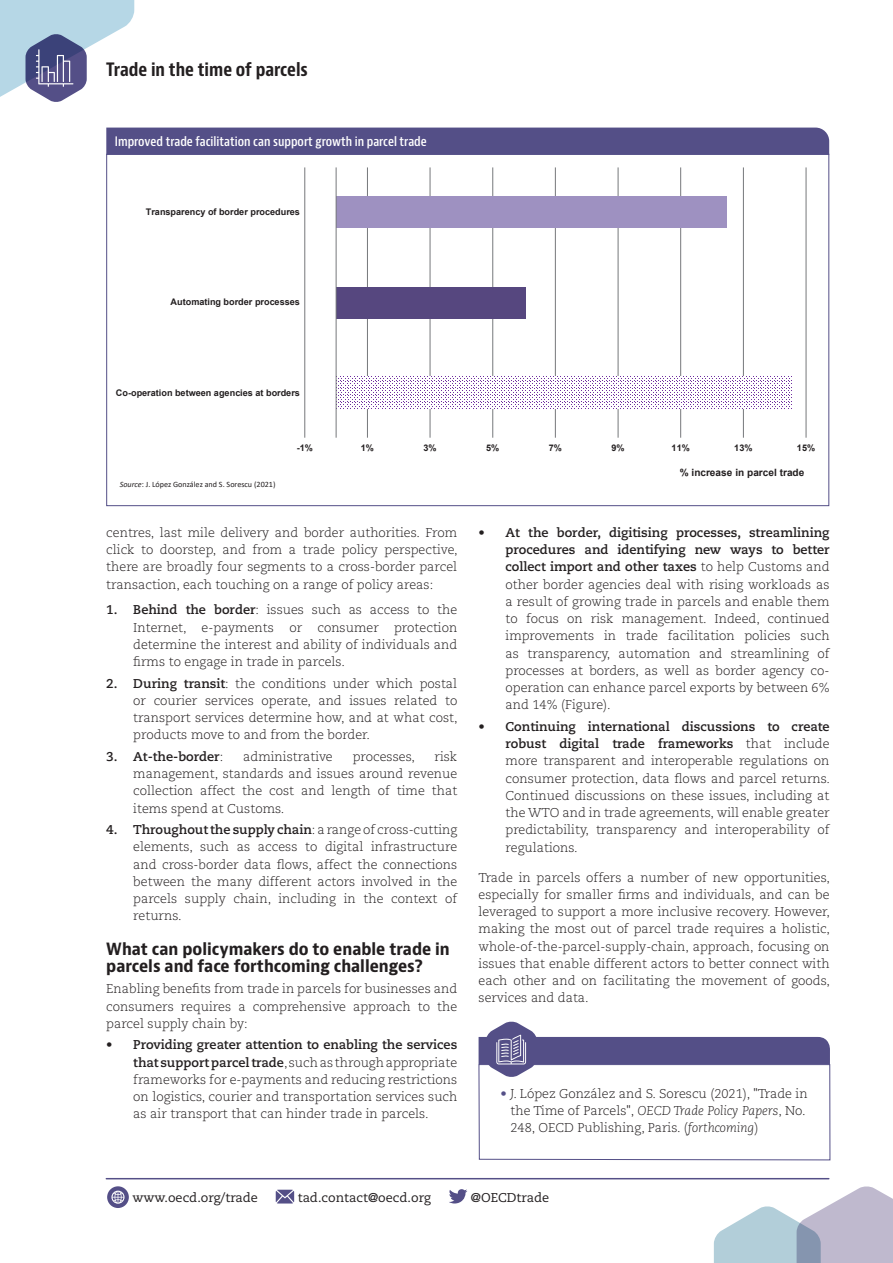
<style>
.page{position:relative;width:893px;height:1263px;background:#fff}
.page>*{position:absolute;margin:0;border:0;box-sizing:border-box;transform-origin:0 0}
.top_title{font:700 condensed 18px "Bernini Sans";color:#231f20}
.body_text{font:700 condensed 16.5px/17.2px "Bernini Sans";color:#231f20}
.body_text-2{font:300 12.75px/17.2px "Caecilia LT Std";color:#231f20;text-align:justify}
.Library_liste{font:300 12.75px/17.2px "Caecilia LT Std";color:#231f20}
.courant{font:600 condensed 12.75px "Bernini Sans";color:#fff}
.t1{font:12.75px "Caecilia LT Std";color:#231f20}
.t2{font:700 12.75px "Caecilia LT Std";color:#231f20}
.t3{font:700 10.05px "Arial";color:#231f20}
.t4{font:700 9.15px "Arial";color:#231f20}
.t5{font:8.1px "Calibri";letter-spacing:-.005em;color:#231f20}
.s1{font-style:italic}
.s2{font-weight:700}
.s3{font-weight:300}
.s4{font-weight:700;color:#544f87}
</style>
<div class="page">
<svg style="left:107px;top:1186px;width:22px;height:22px"></svg>
<svg style="left:276px;top:1190px;width:18px;height:13px"></svg>
<svg style="left:449px;top:1189px;width:18px;height:14px"></svg>
<hr style="left:106px;top:1178px;width:723px;height:1px;background:#544f87">
<svg style="left:714px;top:1186px;width:179px;height:77px"></svg>
<svg style="left:0;top:0;width:134px;height:102px"></svg>
<hr style="left:304px;top:167px;width:1px;height:271px;background:#76787b">
<hr style="left:367px;top:167px;width:1px;height:271px;background:#76787b">
<hr style="left:430px;top:167px;width:1px;height:271px;background:#76787b">
<hr style="left:492px;top:167px;width:1px;height:271px;background:#76787b">
<hr style="left:555px;top:167px;width:1px;height:271px;background:#76787b">
<hr style="left:618px;top:167px;width:1px;height:271px;background:#76787b">
<hr style="left:680px;top:167px;width:1px;height:271px;background:#76787b">
<hr style="left:743px;top:167px;width:1px;height:271px;background:#76787b">
<hr style="left:806px;top:167px;width:1px;height:271px;background:#76787b">
<svg style="left:338px;top:377px;width:454px;height:32px"></svg>
<div style="left:336px;top:287px;width:189px;height:32px;background:#56477f"></div>
<div style="left:336px;top:196px;width:390px;height:32px;background:#9e91c1"></div>
<hr style="left:336px;top:167px;width:1px;height:271px;background:#76787b">
<div style="left:106px;top:128px;width:723px;height:27px;background:#544f87"></div>
<svg style="left:478px;top:1021px;width:353px;height:140px"></svg>
<p class="top_title" style="left:106px;top:58px;width:203px">Trade in the time of parcels</p>
<p class="courant" style="left:115px;top:134px;width:314px">Improved trade facilitation can support growth in parcel trade</p>
<p class="t4" style="left:146px;top:206px;width:156px">Transparency of border procedures</p>
<p class="t4" style="left:171px;top:296px;width:131px">Automating border processes</p>
<p class="t4" style="left:116px;top:386px;width:185px">Co-operation between agencies at borders</p>
<p class="t4" style="left:297px;top:442px;width:18px">-1%</p>
<p class="t4" style="left:361px;top:442px;width:15px">1%</p>
<p class="t4" style="left:423px;top:442px;width:15px">3%</p>
<p class="t4" style="left:486px;top:442px;width:15px">5%</p>
<p class="t4" style="left:549px;top:442px;width:15px">7%</p>
<p class="t4" style="left:611px;top:442px;width:15px">9%</p>
<p class="t4" style="left:672px;top:442px;width:20px">11%</p>
<p class="t4" style="left:734px;top:442px;width:20px">13%</p>
<p class="t4" style="left:797px;top:442px;width:20px">15%</p>
<p class="t5" style="left:120px;top:478px;width:157px"><span class="s1">Source</span>: J. López González and S. Sorescu (2021)</p>
<p class="body_text-2" style="left:106px;top:524px;width:353px">centres, last mile delivery and border authorities. From click to doorstep, and from a trade policy perspective, there are broadly four segments to a cross-border parcel transaction, each touching on a range of policy areas:</p>
<p class="body_text-2" style="left:133px;top:601px;width:325px;text-indent:-27px"><span class="s2">1. Behind the border</span>: issues such as access to the Internet, e-payments or consumer protection determine the interest and ability of individuals and firms to engage in trade in parcels.</p>
<p class="body_text-2" style="left:133px;top:675px;width:326px;text-indent:-27px"><span class="s2">2. During transit</span>: the conditions under which postal or courier services operate, and issues related to transport services determine how, and at what cost, products move to and from the border.</p>
<p class="t2" style="left:106px;top:749px;width:118px">3. At-the-border<span class="s3">:</span></p>
<p class="body_text-2" style="left:243px;top:748px;width:91px">administrative</p>
<p class="body_text-2" style="left:353px;top:748px;width:64px">processes,</p>
<p class="body_text-2" style="left:133px;top:748px;width:325px;text-indent:301px">risk management, standards and issues around revenue collection affect the cost and length of time that items spend at Customs.</p>
<p class="body_text-2" style="left:133px;top:821px;width:325px;text-indent:-27px"><span class="s2">4. Throughout the supply chain</span>: a range of cross-cutting elements, such as access to digital infrastructure and cross-border data flows, affect the connections between the many different actors involved in the parcels supply chain, including in the context of returns.</p>
<p class="body_text" style="left:106px;top:940px;width:345px">What can policymakers do to enable trade in parcels and face forthcoming challenges?</p>
<p class="body_text-2" style="left:106px;top:980px;width:353px">Enabling benefits from trade in parcels for businesses and consumers requires a comprehensive approach to the parcel supply chain by:</p>
<p class="body_text-2" style="left:133px;top:1036px;width:325px;text-indent:-27px"><span class="s2">• Providing greater attention to enabling the services that support parcel trade</span>, such as through appropriate frameworks for e-payments and reducing restrictions on logistics, courier and transportation services such as air transport that can hinder trade in parcels.</p>
<p class="t3" style="left:680px;top:465px;width:126px">% increase in parcel trade</p>
<p class="body_text-2" style="left:506px;top:524px;width:326px;text-indent:-27px"><span class="s2">• At the border, digitising processes, streamlining procedures and identifying new ways to better collect import and other taxes</span> to help Customs and other border agencies deal with rising workloads as a result of growing trade in parcels and enable them to focus on risk management. Indeed, continued improvements in trade facilitation policies such as transparency, automation and streamlining of processes at borders, as well as border agency co&shy;operation can enhance parcel exports by between 6% and 14% (Figure).</p>
<p class="body_text-2" style="left:506px;top:718px;width:326px;text-indent:-27px"><span class="s2">• Continuing international discussions to create robust digital trade frameworks</span> that include more transparent and interoperable regulations on consumer protection, data flows and parcel returns.<br>Continued discussions on these issues, including at the WTO and in trade agreements, will enable greater predictability, transparency and interoperability of regulations.</p>
<p class="body_text-2" style="left:479px;top:869px;width:353px">Trade in parcels offers a number of new opportunities, especially for smaller firms and individuals, and can be leveraged to support a more inclusive recovery. However, making the most out of parcel trade requires a holistic, whole-of-the-parcel-supply-chain, approach, focusing on issues that enable different actors to better connect with each other and on facilitating the movement of goods, services and data.</p>
<p class="Library_liste" style="left:510px;top:1085px;width:299px;text-indent:-10px"><span class="s4">•</span> J. López González and S. Sorescu (2021), "Trade in the Time of Parcels", <span class="s1">OECD Trade Policy Papers</span>, No.<br>248, OECD Publishing, Paris. (<span class="s1">forthcoming</span>)</p>
<p class="t1" style="left:132px;top:1190px;width:127px">www.oecd.org/trade</p>
<p class="t1" style="left:298px;top:1190px;width:135px">tad.contact@oecd.org</p>
<p class="t1" style="left:471px;top:1190px;width:80px">@OECDtrade</p>
</div>
